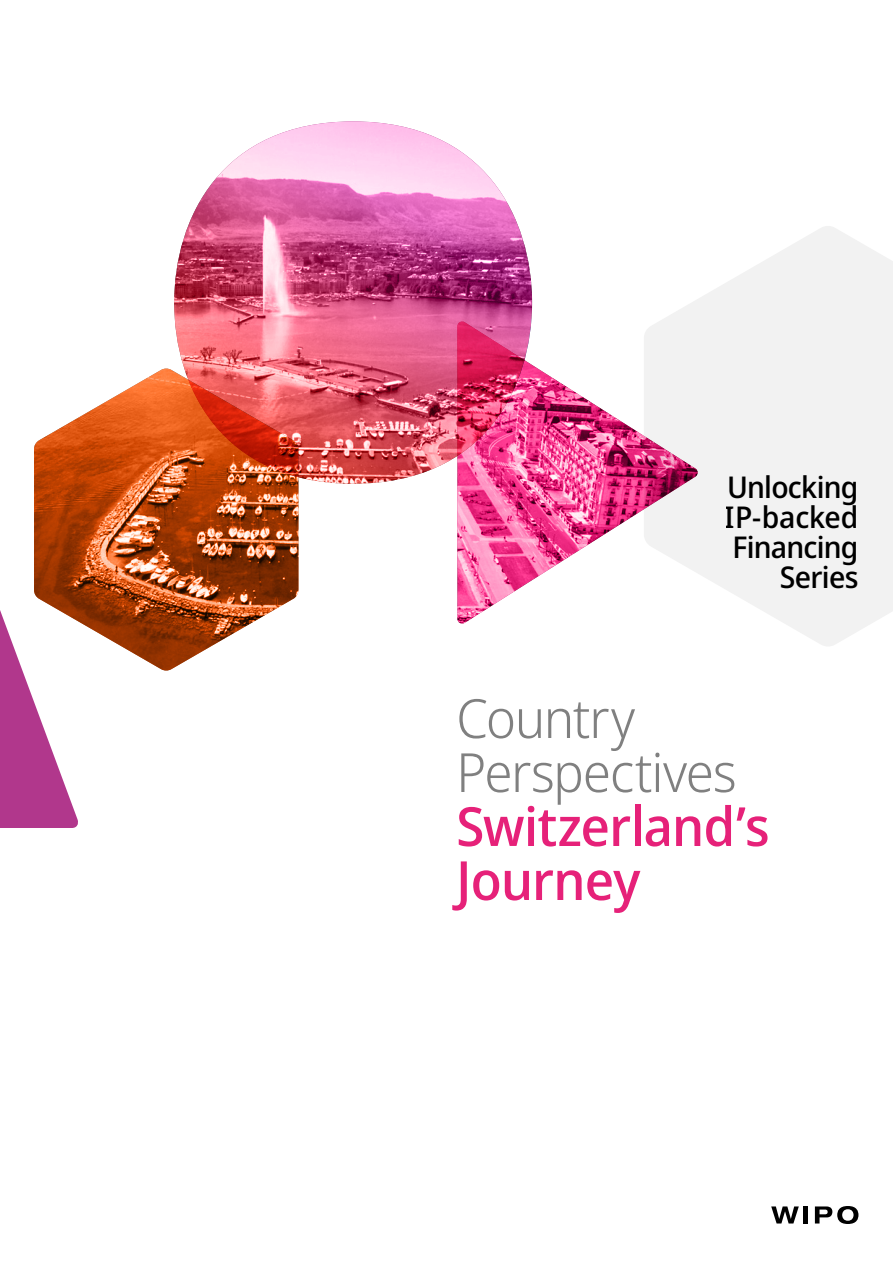
<style>
.page{position:relative;width:893px;height:1263px;background:#fff}
.page>*{position:absolute;margin:0;border:0;box-sizing:border-box;transform-origin:0 0}
.TITLE_lev__1_medium{font:500 54px/54px "Noto Sans Display";letter-spacing:-.015em;color:#e62179}
.TITLE_lev__1_light{font:300 54px/54px "Noto Sans Display";letter-spacing:-.02em;color:#808080}
.t1{font:500 30px/30px "Noto Sans Display";letter-spacing:-.025em;color:#000;text-align:right}
</style>
<div class="page">
<svg style="left:662px;top:226px;width:230px;height:420px;fill:#f2f2f2"></svg>
<img style="left:34px;top:368px;width:264px;height:303px">
<img style="left:174px;top:121px;width:358px;height:363px">
<img style="left:457px;top:320px;width:241px;height:305px">
<svg style="left:771px;top:1206px;width:27px;height:18px"></svg>
<div style="left:803px;top:1206px;width:5px;height:18px;background:#000"></div>
<svg style="left:814px;top:1206px;width:44px;height:18px"></svg>
<svg style="left:0;top:526px;width:79px;height:302px"></svg>
<p class="t1" style="left:725px;top:473px;width:135px">Unlocking<br>IP-backed<br>Financing<br>Series</p>
<p class="TITLE_lev__1_light" style="left:456px;top:693px;width:282px">Country<br>Perspectives</p>
<p class="TITLE_lev__1_medium" style="left:456px;top:801px;width:315px">Switzerland’s<br>Journey</p>
</div>
